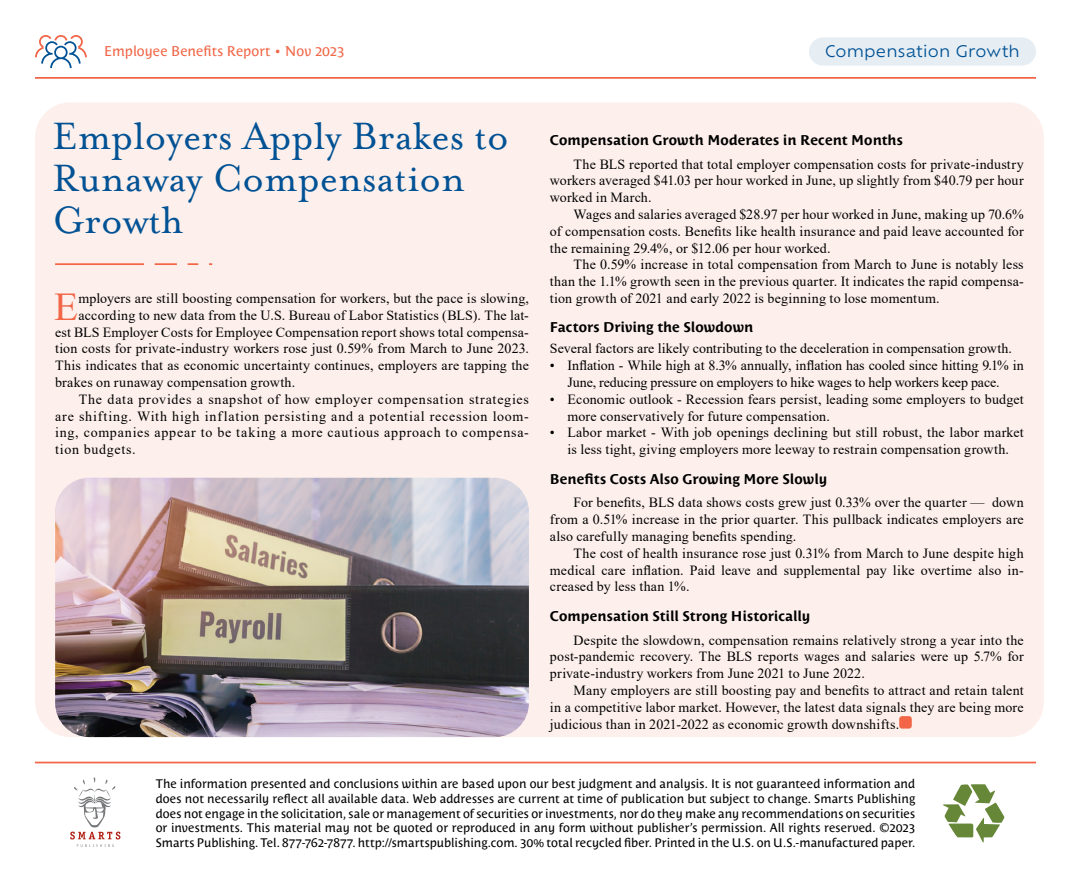
<style>
.page{position:relative;width:1071px;height:882px;background:#fff}
.page>*{position:absolute;margin:0;border:0;box-sizing:border-box;transform-origin:0 0}
.t1{font:43.75px/42px "Mrs Eaves OT";color:#005295}
.t2{font:39.38px "Times New Roman";color:#f26647}
.t3{font:15.75px "Ofelia Text";letter-spacing:.01em;color:#005295}
.t4{font:14px/16.8px "Times New Roman";letter-spacing:.015em;color:#000;text-align:justify}
.t5{font:14px/16.8px "Times New Roman";letter-spacing:-.005em;color:#000;text-align:center}
.t6{font:700 14px "Costa Std";letter-spacing:.005em;color:#000}
.t7{font:14px "Times New Roman";letter-spacing:.055em;color:#000}
.t8{font:14px "Times New Roman";letter-spacing:.05em;color:#000}
.t9{font:14px "Costa Std";letter-spacing:.005em;color:#f26647}
.t10{font:12.25px/14.7px "Costa Std";letter-spacing:.005em;color:#000;text-align:justify}
</style>
<div class="page">
<hr style="left:35px;top:77px;width:1001px;height:2px;background:#f26647">
<svg style="left:35px;top:35px;width:52px;height:33px"></svg>
<svg style="left:943px;top:784px;width:61px;height:58px"></svg>
<svg style="left:70px;top:778px;width:50px;height:69px"></svg>
<div style="left:35px;top:102px;width:1009px;height:635px;background:#fdf0ec;border-radius:35px"></div>
<hr style="left:55px;top:263px;width:89px;height:2px;background:#f26647">
<hr style="left:155px;top:263px;width:22px;height:2px;background:#f26647">
<svg style="left:188px;top:263px;width:10px;height:2px"></svg>
<img style="left:55px;top:478px;width:474px;height:259px">
<hr style="left:35px;top:762px;width:1001px;height:1px;background:#f26647">
<div style="left:899px;top:716px;width:13px;height:13px;background:#f26647;border-radius:3px"></div>
<div style="left:809px;top:37px;width:227px;height:29px;background:#e6eef4;border-radius:14px"></div>
<p class="t9" style="left:104px;top:43px;width:242px">Employee Benefits Report • Nov 2023</p>
<p class="t3" style="left:825px;top:40px;width:196px">Compensation Growth</p>
<h1 class="t1" style="left:53px;top:115px;width:458px">Employers Apply Brakes to<br>Runaway Compensation<br>Growth</h1>
<h2 class="t2" style="left:54px;top:279px;width:26px">E</h2>
<p class="t4" style="left:78px;top:289px;width:452px">mployers are still boosting compensation for workers, but the pace is slowing,</p>
<p class="t4" style="left:78px;top:306px;width:452px">according to new data from the U.S. Bureau of Labor Statistics (BLS). The lat-</p>
<p class="t4" style="left:55px;top:323px;width:475px">est BLS Employer Costs for Employee Compensation report shows total compensa-</p>
<p class="t4" style="left:55px;top:340px;width:475px">tion costs for private-industry workers rose just 0.59% from March to June 2023.</p>
<p class="t4" style="left:55px;top:357px;width:475px">This indicates that as economic uncertainty continues, employers are tapping the</p>
<p class="t4" style="left:55px;top:373px;width:242px">brakes on runaway compensation growth.</p>
<p class="t8" style="left:79px;top:389px;width:452px">The data provides a snapshot of how employer compensation strategies</p>
<p class="t7" style="left:55px;top:406px;width:475px">are shifting. With high inflation persisting and a potential recession loom-</p>
<p class="t7" style="left:55px;top:423px;width:475px">ing, companies appear to be taking a more cautious approach to compensa-</p>
<p class="t8" style="left:55px;top:440px;width:82px">tion budgets.</p>
<p class="t6" style="left:550px;top:132px;width:355px">Compensation Growth Moderates in Recent Months</p>
<p class="t4" style="left:550px;top:155px;width:475px;text-indent:24px">The BLS reported that total employer compensation costs for private-industry workers averaged $41.03 per hour worked in June, up slightly from $40.79 per hour worked in March.</p>
<p class="t4" style="left:550px;top:205px;width:475px;text-indent:24px">Wages and salaries averaged $28.97 per hour worked in June, making up 70.6% of compensation costs. Benefits like health insurance and paid leave accounted for the remaining 29.4%, or $12.06 per hour worked.</p>
<p class="t4" style="left:550px;top:256px;width:475px;text-indent:24px">The 0.59% increase in total compensation from March to June is notably less than the 1.1% growth seen in the previous quarter. It indicates the rapid compensa&shy;tion growth of 2021 and early 2022 is beginning to lose momentum.</p>
<p class="t6" style="left:550px;top:319px;width:205px">Factors Driving the Slowdown</p>
<p class="t4" style="left:550px;top:340px;width:464px">Several factors are likely contributing to the deceleration in compensation growth.</p>
<p class="t5" style="left:550px;top:357px;width:475px">• Inflation - While high at 8.3% annually, inflation has cooled since hitting 9.1% in<br>June, reducing pressure on employers to hike wages to help workers keep pace.</p>
<p class="t4" style="left:567px;top:390px;width:458px;text-indent:-18px">• Economic outlook - Recession fears persist, leading some employers to budget more conservatively for future compensation.</p>
<p class="t4" style="left:550px;top:424px;width:475px;text-align:center">• Labor market - With job openings declining but still robust, the labor market is less tight, giving employers more leeway to restrain compensation growth.</p>
<p class="t6" style="left:550px;top:471px;width:279px">Benefits Costs Also Growing More Slowly</p>
<p class="t4" style="left:550px;top:494px;width:475px;text-indent:24px">For benefits, BLS data shows costs grew just 0.33% over the quarter — down from a 0.51% increase in the prior quarter. This pullback indicates employers are also carefully managing benefits spending.</p>
<p class="t4" style="left:550px;top:544px;width:475px;text-indent:24px">The cost of health insurance rose just 0.31% from March to June despite high medical care inflation. Paid leave and supplemental pay like overtime also in&shy;creased by less than 1%.</p>
<p class="t6" style="left:550px;top:608px;width:262px">Compensation Still Strong Historically</p>
<p class="t4" style="left:550px;top:631px;width:475px;text-indent:24px">Despite the slowdown, compensation remains relatively strong a year into the post-pandemic recovery. The BLS reports wages and salaries were up 5.7% for private-industry workers from June 2021 to June 2022.</p>
<p class="t4" style="left:550px;top:681px;width:475px;text-indent:24px">Many employers are still boosting pay and benefits to attract and retain talent in a competitive labor market. However, the latest data signals they are being more judicious than in 2021-2022 as economic growth downshifts.</p>
<p class="t10" style="left:156px;top:777px;width:761px">The information presented and conclusions within are based upon our best judgment and analysis. It is not guaranteed information and does not necessarily reflect all available data. Web addresses are current at time of publication but subject to change. Smarts Publishing does not engage in the solicitation, sale or management of securities or investments, nor do they make any recommendations on securities or investments. This material may not be quoted or reproduced in any form without publisher’s permission. All rights reserved. ©2023<br>Smarts Publishing. Tel. 877-762-7877. http://smartspublishing.com. 30% total recycled fiber. Printed in the U.S. on U.S.-manufactured paper.</p>
</div>
